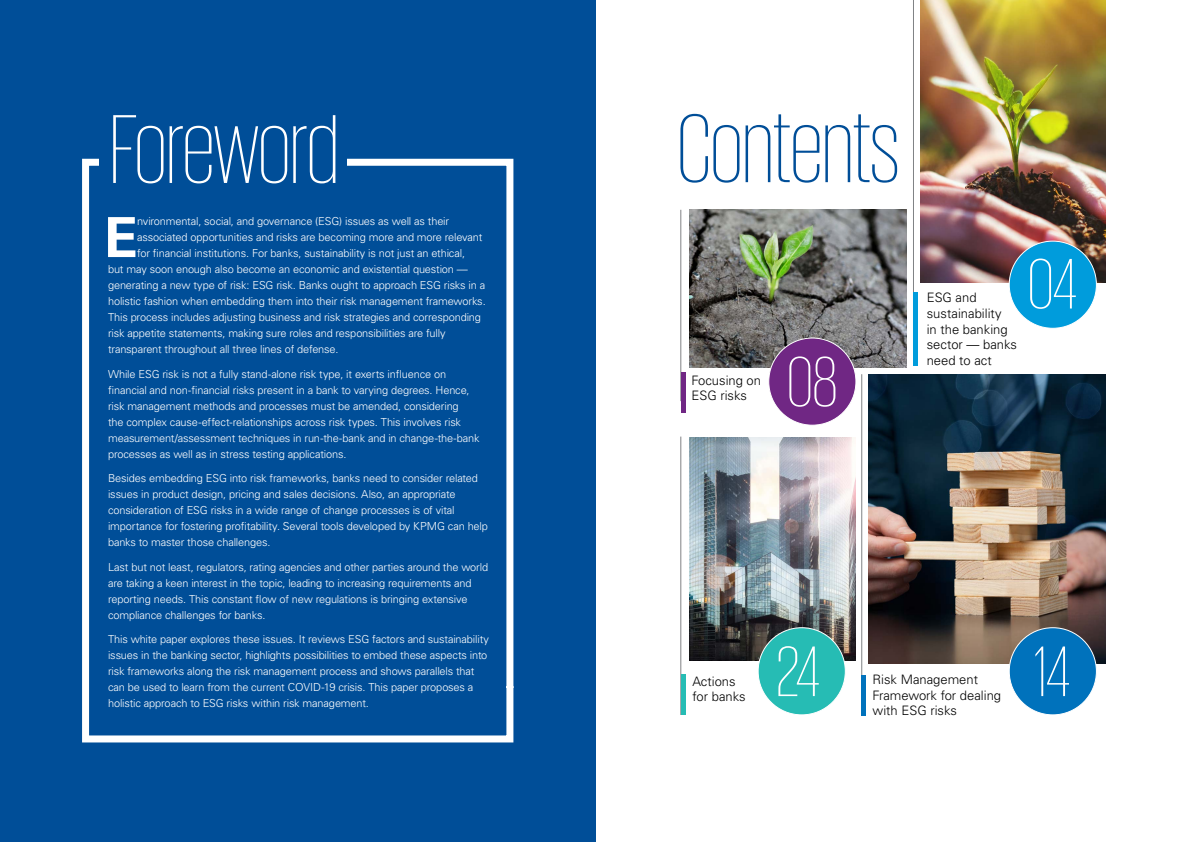
<style>
.page{position:relative;width:1191px;height:842px;background:#fff}
.page>*{position:absolute;margin:0;border:0;box-sizing:border-box;transform-origin:0 0}
.t1{font:200 100px "KPMG";letter-spacing:-.005em;color:#fff}
.t2{font:200 100px "KPMG";letter-spacing:-.005em;color:#004e98}
.t3{font:200 73.1px "KPMG";letter-spacing:-.005em;color:#fff}
.t4{font:700 55.3px "Univers LT Std";color:#fff}
.t5{font:300 13px/15.6px "Univers LT Std";color:#000}
.t6{font:300 11px/16px "Univers LT Std";letter-spacing:-.015em;color:#fff}
</style>
<div class="page">
<div style="left:0;top:0;width:595px;height:842px;background:#004e98"></div>
<svg style="left:82px;top:158px;width:432px;height:585px"></svg>
<div style="left:99px;top:149px;width:248px;height:25px;background:#004e98"></div>
<hr style="left:913px;top:0;width:1px;height:350px;background:#808285">
<hr style="left:680px;top:210px;width:1px;height:191px;background:#808285">
<img style="left:689px;top:210px;width:217px;height:157px">
<img style="left:689px;top:437px;width:166px;height:223px">
<img style="left:921px;top:0;width:185px;height:282px">
<div style="left:913px;top:292px;width:5px;height:73px;background:#009cdc"></div>
<div style="left:680px;top:372px;width:5px;height:41px;background:#702784"></div>
<hr style="left:680px;top:437px;width:1px;height:278px;background:#808285">
<div style="left:680px;top:674px;width:5px;height:41px;background:#26bcb4"></div>
<div style="left:1009px;top:241px;width:87px;height:87px;background:#009cdc;border-radius:50%"></div>
<img style="left:868px;top:374px;width:238px;height:289px">
<hr style="left:861px;top:374px;width:1px;height:341px;background:#808285">
<div style="left:861px;top:675px;width:5px;height:40px;background:#0072bc"></div>
<div style="left:1009px;top:628px;width:87px;height:87px;background:#0072bc;border-radius:50%"></div>
<div style="left:758px;top:628px;width:87px;height:87px;background:#26bcb4;border-radius:50%"></div>
<div style="left:768px;top:338px;width:88px;height:87px;background:#702784;border-radius:50%"></div>
<h1 class="t1" style="left:110px;top:102px;width:230px">Foreword</h1>
<h1 class="t2" style="left:677px;top:101px;width:224px">Contents</h1>
<h3 class="t4" style="left:104px;top:205px;width:35px">E</h3>
<p class="t6" style="left:137px;top:213px;width:313px">nvironmental, social, and governance (ESG) issues as well as their</p>
<p class="t6" style="left:137px;top:229px;width:347px">associated opportunities and risks are becoming more and more relevant</p>
<p class="t6" style="left:137px;top:245px;width:329px">for financial institutions. For banks, sustainability is not just an ethical,</p>
<p class="t6" style="left:108px;top:261px;width:361px">but may soon enough also become an economic and existential question —</p>
<p class="t6" style="left:108px;top:277px;width:379px">generating a new type of risk: ESG risk. Banks ought to approach ESG risks in a</p>
<p class="t6" style="left:108px;top:293px;width:379px">holistic fashion when embedding them into their risk management frameworks.</p>
<p class="t6" style="left:108px;top:309px;width:374px">This process includes adjusting business and risk strategies and corresponding</p>
<p class="t6" style="left:108px;top:325px;width:339px">risk appetite statements, making sure roles and responsibilities are fully</p>
<p class="t6" style="left:108px;top:341px;width:232px">transparent throughout all three lines of defense.</p>
<p class="t6" style="left:108px;top:366px;width:373px">While ESG risk is not a fully stand-alone risk type, it exerts influence on financial and non-financial risks present in a bank to varying degrees. Hence, risk management methods and processes must be amended, considering<br>the complex cause-effect-relationships across risk types. This involves risk measurement/assessment techniques in run-the-bank and in change-the-bank processes as well as in stress testing applications.</p>
<p class="t6" style="left:108px;top:470px;width:381px">Besides embedding ESG into risk frameworks, banks need to consider related issues in product design, pricing and sales decisions. Also, an appropriate consideration of ESG risks in a wide range of change processes is of vital importance for fostering profitability. Several tools developed by KPMG can help banks to master those challenges.</p>
<p class="t6" style="left:108px;top:559px;width:382px">Last but not least, regulators, rating agencies and other parties around the world are taking a keen interest in the topic, leading to increasing requirements and reporting needs. This constant flow of new regulations is bringing extensive compliance challenges for banks.</p>
<p class="t6" style="left:108px;top:631px;width:382px">This white paper explores these issues. It reviews ESG factors and sustainability issues in the banking sector, highlights possibilities to embed these aspects into risk frameworks along the risk management process and shows parallels that can be used to learn from the current COVID-19 crisis. This paper proposes a holistic approach to ESG risks within risk management.</p>
<p class="t5" style="left:691px;top:372px;width:71px">Focusing on<br>ESG risks</p>
<h2 class="t3" style="left:787px;top:347px;width:52px">08</h2>
<p class="t5" style="left:926px;top:290px;width:92px">ESG and sustainability<br>in the banking sector — banks need to act</p>
<h2 class="t3" style="left:1028px;top:249px;width:51px">04</h2>
<p class="t5" style="left:692px;top:673px;width:55px">Actions for banks</p>
<h2 class="t3" style="left:776px;top:637px;width:45px">24</h2>
<h2 class="t3" style="left:1034px;top:637px;width:37px">14</h2>
<p class="t5" style="left:872px;top:672px;width:130px">Risk Management<br>Framework for dealing with ESG risks</p>
</div>
